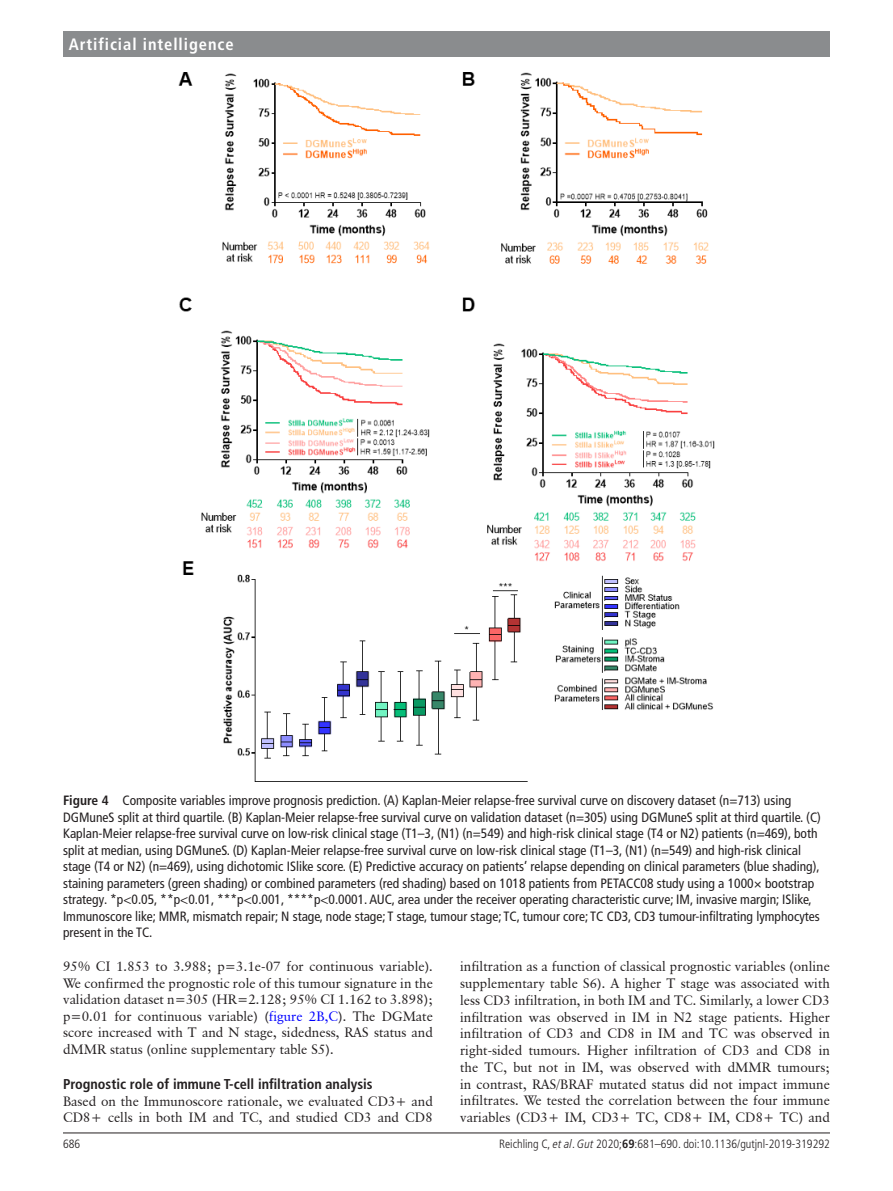
<style>
.page{position:relative;width:893px;height:1191px;background:#fff}
.page>*{position:absolute;margin:0;border:0;box-sizing:border-box;transform-origin:0 0}
.t1{font:700 condensed 16.5px "Frutiger LT Pro";letter-spacing:.055em;color:#fff}
.t2{font:700 condensed 14.25px "Frutiger LT Pro";color:#231f20}
.t3{font:condensed 13.5px/16.5px "Frutiger LT Pro";color:#231f20}
.t4{font:13.5px/16.8px "Classical Garamond BT";color:#231f20;text-align:justify}
.t5{font:300 condensed 12px "Frutiger LT Pro";color:#231f20}
.s1{font-weight:700}
.s2{color:#00f}
.s3{font-style:italic}
</style>
<div class="page">
<hr style="left:63px;top:1132px;width:767px;height:1px;background:#231f20">
<div style="left:63px;top:31px;width:767px;height:25px;background:#8a8c8e"></div>
<img style="left:178px;top:72px;width:537px;height:709px">
<p class="t1" style="left:69px;top:34px;width:166px">Artificial intelligence</p>
<p class="t3" style="left:63px;top:792px;width:759px"><span class="s1">Figure 4</span> Composite variables improve prognosis prediction. (A) Kaplan-Meier relapse-free survival curve on discovery dataset (n=713) using DGMuneS split at third quartile. (B) Kaplan-Meier relapse-free survival curve on validation dataset (n=305) using DGMuneS split at third quartile. (C)<br>Kaplan-Meier relapse-free survival curve on low-risk clinical stage (T1–3, (N1) (n=549) and high-risk clinical stage (T4 or N2) patients (n=469), both split at median, using DGMuneS. (D) Kaplan-Meier relapse-free survival curve on low-risk clinical stage (T1–3, (N1) (n=549) and high-risk clinical stage (T4 or N2) (n=469), using dichotomic ISlike score. (E) Predictive accuracy on patients’ relapse depending on clinical parameters (blue shading), staining parameters (green shading) or combined parameters (red shading) based on 1018 patients from PETACC08 study using a 1000× bootstrap strategy. *p&lt;0.05, **p&lt;0.01, ***p&lt;0.001, ****p&lt;0.0001. AUC, area under the receiver operating characteristic curve; IM, invasive margin; ISlike, Immunoscore like; MMR, mismatch repair; N stage, node stage; T stage, tumour stage; TC, tumour core; TC CD3, CD3 tumour-infiltrating lymphocytes present in the TC.</p>
<p class="t4" style="left:63px;top:958px;width:371px">95% CI 1.853 to 3.988; p=3.1e-07 for continuous variable).<br>We confirmed the prognostic role of this tumour signature in the validation dataset n=305 (HR=2.128; 95% CI 1.162 to 3.898); p=0.01 for continuous variable) (<span class="s2">figure 2B,C</span>). The DGMate score increased with T and N stage, sidedness, RAS status and dMMR status (online supplementary table S5).</p>
<p class="t2" style="left:63px;top:1075px;width:311px">Prognostic role of immune T-cell infiltration analysis</p>
<p class="t4" style="left:63px;top:1092px;width:371px">Based on the Immunoscore rationale, we evaluated CD3+ and<br>CD8+ cells in both IM and TC, and studied CD3 and CD8</p>
<p class="t4" style="left:460px;top:958px;width:371px">infiltration as a function of classical prognostic variables (online supplementary table S6). A higher T stage was associated with less CD3 infiltration, in both IM and TC. Similarly, a lower CD3 infiltration was observed in IM in N2 stage patients. Higher infiltration of CD3 and CD8 in IM and TC was observed in right-sided tumours. Higher infiltration of CD3 and CD8 in the TC, but not in IM, was observed with dMMR tumours; in contrast, RAS/BRAF mutated status did not impact immune infiltrates. We tested the correlation between the four immune variables (CD3+ IM, CD3+ TC, CD8+ IM, CD8+ TC) and</p>
<p class="t5" style="left:63px;top:1136px;width:19px">686</p>
<p class="t5" style="left:499px;top:1136px;width:332px">Reichling C, <span class="s3">et al</span>. <span class="s3">Gut</span> 2020;<span class="s1">69</span>:681–690. doi:10.1136/gutjnl-2019-319292</p>
</div>
